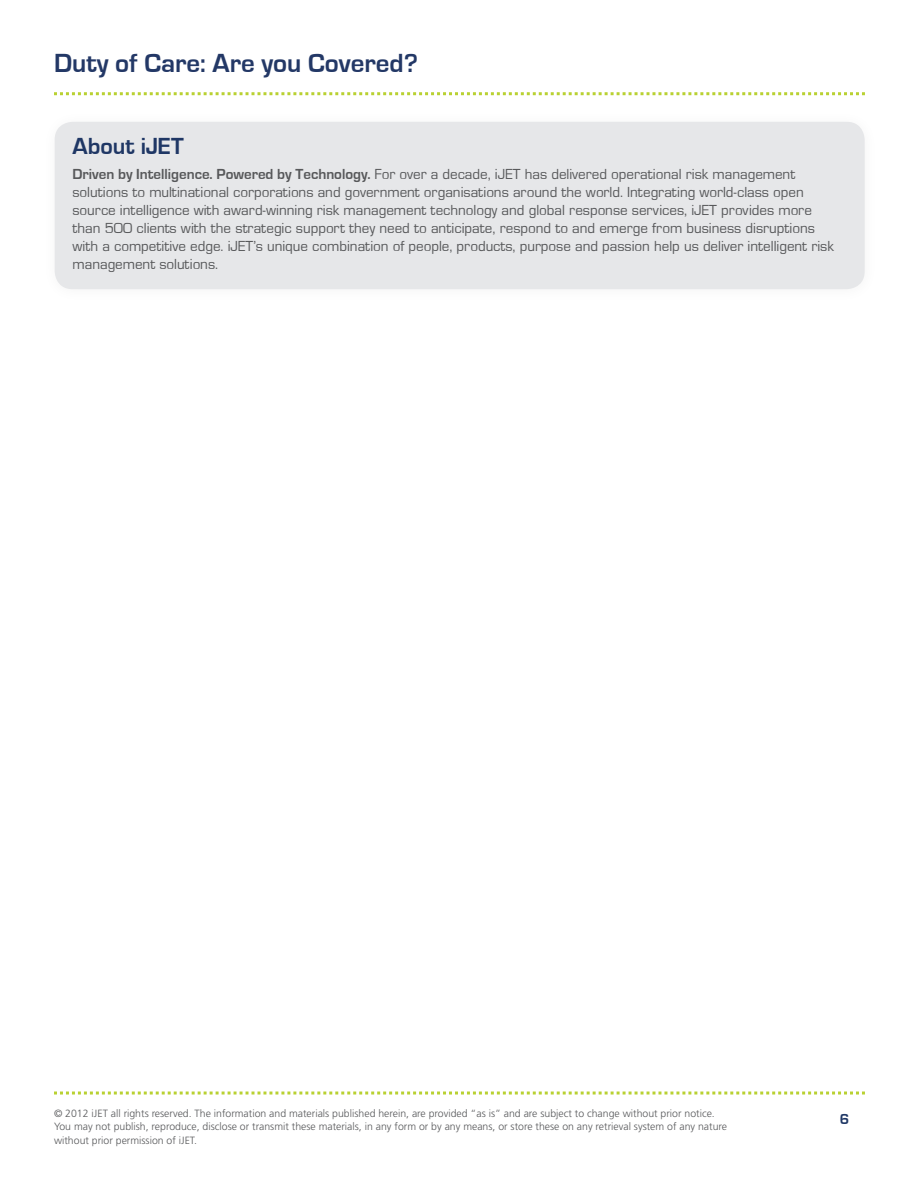
<style>
.page{position:relative;width:918px;height:1188px;background:#fff}
.page>*{position:absolute;margin:0;border:0;box-sizing:border-box;transform-origin:0 0}
.t1{font:700 27px "Eurostile";color:#233866}
.Headlines{font:700 24px "Eurostile";color:#1f3765}
.t2{font:15px/18px "Eurostile Roman DTC";color:#57585a}
.t3{font:700 15px "Eurostile";color:#1f3765}
.t4{font:300 10.5px/13.5px "Frutiger LT Std";color:#57585a}
.s1{font-family:"Eurostile";font-weight:700}
</style>
<div class="page">
<svg style="left:54px;top:92px;width:811px;height:3px"></svg>
<svg style="left:54px;top:1092px;width:811px;height:3px"></svg>
<div style="left:55px;top:122px;width:810px;height:167px;background:#e6e7e9;border-radius:18px"></div>
<h1 class="t1" style="left:54px;top:49px;width:365px">Duty of Care: Are you Covered?</h1>
<p class="Headlines" style="left:72px;top:133px;width:113px">About iJET</p>
<p class="t2" style="left:72px;top:165px;width:763px"><span class="s1">Driven by Intelligence. Powered by Technology.</span> For over a decade, iJET has delivered operational risk management solutions to multinational corporations and government organisations around the world. Integrating world-class open source intelligence with award-winning risk management technology and global response services, iJET provides more than 500 clients with the strategic support they need to anticipate, respond to and emerge from business disruptions with a competitive edge. iJET’s unique combination of people, products, purpose and passion help us deliver intelligent risk management solutions.</p>
<p class="t4" style="left:54px;top:1107px;width:675px">© 2012 iJET all rights reserved. The information and materials published herein, are provided “as is” and are subject to change without prior notice.<br>You may not publish, reproduce, disclose or transmit these materials, in any form or by any means, or store these on any retrieval system of any nature without prior permission of iJET.</p>
<p class="t3" style="left:840px;top:1111px;width:11px">6</p>
</div>
